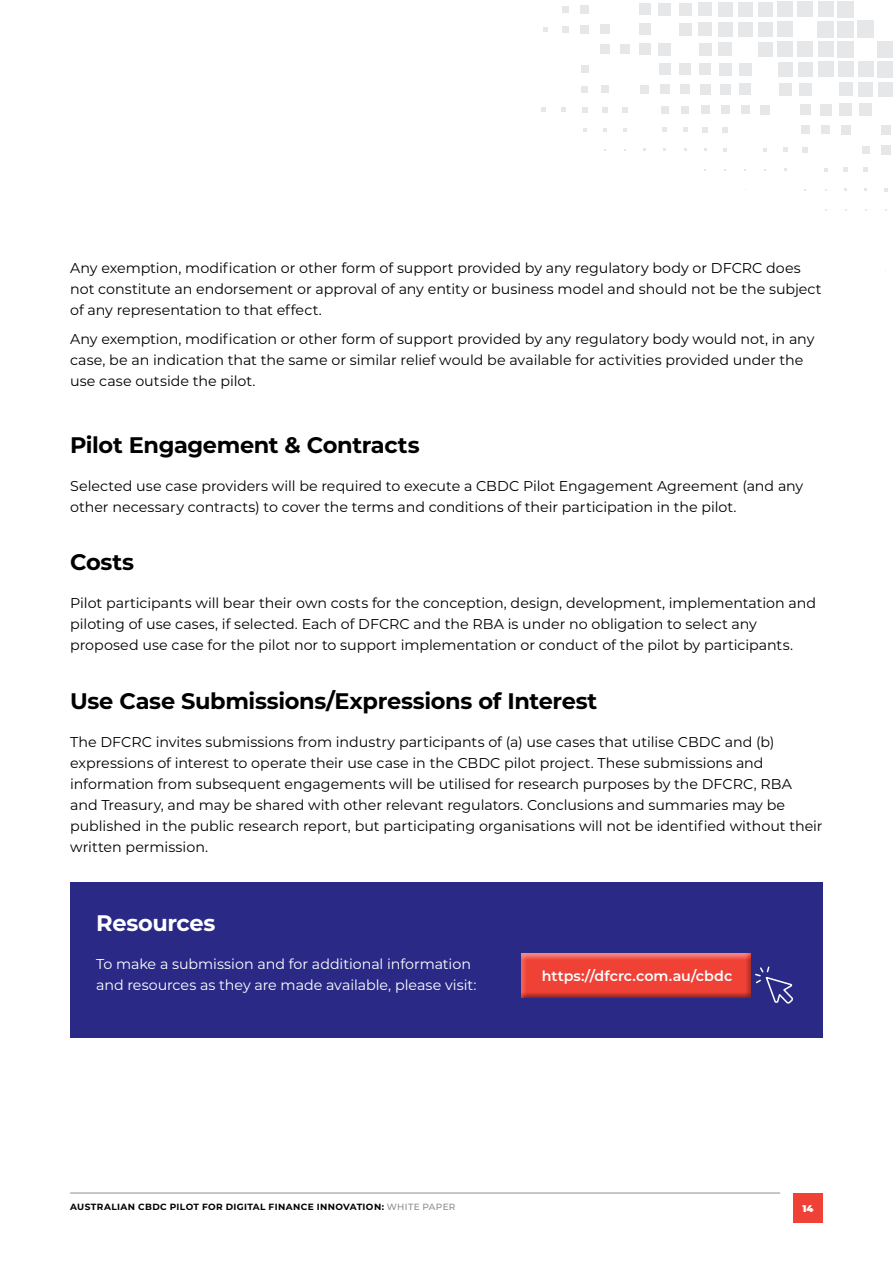
<style>
.page{position:relative;width:893px;height:1263px;background:#fff}
.page>*{position:absolute;margin:0;border:0;box-sizing:border-box;transform-origin:0 0}
.t1{font:700 22.5px "Montserrat";letter-spacing:-.015em;color:#000}
.t2{font:700 22.5px "Montserrat";letter-spacing:-.015em;color:#fff}
.t3{font:14.25px/21px "Montserrat";color:#000}
.t4{font:14.25px/21px "Montserrat";color:#fff}
.t5{font:600 14.25px "Montserrat";letter-spacing:.005em;color:#fff}
.t6{font:900 9.75px "Montserrat";color:#fff}
.t7{font:700 9px "Montserrat";letter-spacing:.045em;color:#000}
.s1{font-weight:500;color:#8a8c8e}
</style>
<div class="page">
<svg style="left:542px;top:108px;width:4px;height:4px"></svg>
<svg style="left:562px;top:107px;width:4px;height:5px"></svg>
<svg style="left:543px;top:27px;width:4px;height:5px"></svg>
<div style="left:562px;top:26px;width:7px;height:7px;background:#e6e7e8"></div>
<div style="left:562px;top:6px;width:7px;height:6px;background:#e6e7e8"></div>
<div style="left:581px;top:5px;width:8px;height:8px;background:#e6e7e8"></div>
<div style="left:639px;top:3px;width:12px;height:12px;background:#e6e7e8"></div>
<div style="left:659px;top:3px;width:12px;height:12px;background:#e6e7e8"></div>
<div style="left:679px;top:3px;width:12px;height:13px;background:#e6e7e8"></div>
<div style="left:698px;top:2px;width:14px;height:14px;background:#e6e7e8"></div>
<div style="left:718px;top:2px;width:14px;height:14px;background:#e6e7e8"></div>
<div style="left:738px;top:2px;width:14px;height:14px;background:#e6e7e8"></div>
<div style="left:758px;top:2px;width:15px;height:15px;background:#e6e7e8"></div>
<div style="left:778px;top:2px;width:15px;height:15px;background:#e6e7e8"></div>
<div style="left:798px;top:1px;width:15px;height:16px;background:#e6e7e8"></div>
<div style="left:818px;top:1px;width:15px;height:16px;background:#e6e7e8"></div>
<div style="left:837px;top:1px;width:17px;height:16px;background:#e6e7e8"></div>
<div style="left:580px;top:25px;width:9px;height:8px;background:#e6e7e8"></div>
<div style="left:600px;top:25px;width:9px;height:9px;background:#e6e7e8"></div>
<div style="left:639px;top:24px;width:12px;height:11px;background:#e6e7e8"></div>
<div style="left:678px;top:23px;width:13px;height:13px;background:#e6e7e8"></div>
<div style="left:698px;top:23px;width:14px;height:13px;background:#e6e7e8"></div>
<div style="left:718px;top:22px;width:14px;height:14px;background:#e6e7e8"></div>
<div style="left:738px;top:22px;width:14px;height:14px;background:#e6e7e8"></div>
<div style="left:758px;top:22px;width:15px;height:15px;background:#e6e7e8"></div>
<div style="left:777px;top:21px;width:16px;height:16px;background:#e6e7e8"></div>
<div style="left:817px;top:21px;width:17px;height:16px;background:#e6e7e8"></div>
<div style="left:837px;top:21px;width:17px;height:17px;background:#e6e7e8"></div>
<div style="left:857px;top:21px;width:17px;height:17px;background:#e6e7e8"></div>
<div style="left:600px;top:45px;width:9px;height:9px;background:#e6e7e8"></div>
<div style="left:620px;top:44px;width:10px;height:10px;background:#e6e7e8"></div>
<div style="left:639px;top:44px;width:11px;height:11px;background:#e6e7e8"></div>
<div style="left:659px;top:43px;width:12px;height:12px;background:#e6e7e8"></div>
<div style="left:699px;top:43px;width:13px;height:13px;background:#e6e7e8"></div>
<div style="left:718px;top:42px;width:14px;height:14px;background:#e6e7e8"></div>
<div style="left:758px;top:42px;width:14px;height:15px;background:#e6e7e8"></div>
<div style="left:778px;top:42px;width:15px;height:15px;background:#e6e7e8"></div>
<div style="left:798px;top:41px;width:15px;height:16px;background:#e6e7e8"></div>
<div style="left:817px;top:41px;width:16px;height:16px;background:#e6e7e8"></div>
<div style="left:837px;top:41px;width:17px;height:16px;background:#e6e7e8"></div>
<div style="left:877px;top:41px;width:16px;height:17px;background:#e6e7e8"></div>
<div style="left:581px;top:66px;width:7px;height:7px;background:#e6e7e8"></div>
<div style="left:659px;top:64px;width:11px;height:11px;background:#e6e7e8"></div>
<div style="left:679px;top:64px;width:12px;height:11px;background:#e6e7e8"></div>
<div style="left:699px;top:63px;width:12px;height:12px;background:#e6e7e8"></div>
<div style="left:719px;top:63px;width:12px;height:13px;background:#e6e7e8"></div>
<div style="left:739px;top:63px;width:13px;height:13px;background:#e6e7e8"></div>
<div style="left:778px;top:62px;width:14px;height:15px;background:#e6e7e8"></div>
<div style="left:798px;top:62px;width:15px;height:15px;background:#e6e7e8"></div>
<div style="left:818px;top:62px;width:15px;height:15px;background:#e6e7e8"></div>
<div style="left:838px;top:62px;width:15px;height:15px;background:#e6e7e8"></div>
<div style="left:858px;top:61px;width:16px;height:16px;background:#e6e7e8"></div>
<div style="left:878px;top:61px;width:15px;height:16px;background:#e6e7e8"></div>
<div style="left:581px;top:86px;width:7px;height:7px;background:#e6e7e8"></div>
<div style="left:601px;top:86px;width:7px;height:7px;background:#e6e7e8"></div>
<div style="left:641px;top:85px;width:8px;height:9px;background:#e6e7e8"></div>
<div style="left:660px;top:85px;width:10px;height:9px;background:#e6e7e8"></div>
<div style="left:680px;top:85px;width:10px;height:9px;background:#e6e7e8"></div>
<div style="left:700px;top:84px;width:10px;height:11px;background:#e6e7e8"></div>
<div style="left:720px;top:84px;width:11px;height:11px;background:#e6e7e8"></div>
<div style="left:740px;top:84px;width:11px;height:11px;background:#e6e7e8"></div>
<div style="left:779px;top:83px;width:13px;height:13px;background:#e6e7e8"></div>
<div style="left:799px;top:83px;width:13px;height:13px;background:#e6e7e8"></div>
<div style="left:839px;top:82px;width:14px;height:14px;background:#e6e7e8"></div>
<div style="left:858px;top:82px;width:15px;height:15px;background:#e6e7e8"></div>
<div style="left:878px;top:82px;width:15px;height:15px;background:#e6e7e8"></div>
<svg style="left:582px;top:107px;width:5px;height:5px"></svg>
<svg style="left:602px;top:107px;width:5px;height:5px"></svg>
<svg style="left:622px;top:107px;width:6px;height:5px"></svg>
<div style="left:661px;top:106px;width:8px;height:7px;background:#e6e7e8"></div>
<div style="left:681px;top:106px;width:8px;height:7px;background:#e6e7e8"></div>
<div style="left:701px;top:105px;width:8px;height:9px;background:#e6e7e8"></div>
<div style="left:721px;top:105px;width:8px;height:9px;background:#e6e7e8"></div>
<div style="left:741px;top:105px;width:9px;height:9px;background:#e6e7e8"></div>
<div style="left:761px;top:105px;width:9px;height:9px;background:#e6e7e8"></div>
<div style="left:800px;top:104px;width:11px;height:11px;background:#e6e7e8"></div>
<div style="left:820px;top:104px;width:11px;height:11px;background:#e6e7e8"></div>
<div style="left:840px;top:104px;width:12px;height:12px;background:#e6e7e8"></div>
<div style="left:859px;top:103px;width:13px;height:13px;background:#e6e7e8"></div>
<svg style="left:663px;top:127px;width:4px;height:5px"></svg>
<svg style="left:683px;top:127px;width:4px;height:5px"></svg>
<svg style="left:702px;top:127px;width:6px;height:5px"></svg>
<svg style="left:722px;top:127px;width:6px;height:6px"></svg>
<div style="left:801px;top:126px;width:8px;height:8px;background:#e6e7e8"></div>
<div style="left:821px;top:125px;width:9px;height:9px;background:#e6e7e8"></div>
<div style="left:841px;top:125px;width:9px;height:9px;background:#e6e7e8"></div>
<div style="left:881px;top:125px;width:9px;height:9px;background:#e6e7e8"></div>
<svg style="left:763px;top:148px;width:4px;height:4px"></svg>
<svg style="left:783px;top:147px;width:5px;height:5px"></svg>
<svg style="left:803px;top:147px;width:5px;height:5px"></svg>
<div style="left:862px;top:146px;width:7px;height:7px;background:#e6e7e8"></div>
<div style="left:881px;top:145px;width:9px;height:9px;background:#e6e7e8"></div>
<svg style="left:843px;top:168px;width:5px;height:4px"></svg>
<svg style="left:863px;top:167px;width:5px;height:5px"></svg>
<svg style="left:884px;top:188px;width:3px;height:4px"></svg>
<div style="left:70px;top:882px;width:753px;height:155px;background:#2a2a86"></div>
<div style="left:520px;top:953px;width:233px;height:46px;background:#000;opacity:.75"></div>
<svg style="left:755px;top:966px;width:38px;height:38px"></svg>
<hr style="left:70px;top:1193px;width:710px;height:1px;background:#8a8c8e">
<div style="left:793px;top:1193px;width:30px;height:29px;background:#ef4136"></div>
<p class="t3" style="left:70px;top:257px;width:753px">Any exemption, modification or other form of support provided by any regulatory body or DFCRC does not constitute an endorsement or approval of any entity or business model and should not be the subject of any representation to that effect.</p>
<p class="t3" style="left:70px;top:328px;width:746px">Any exemption, modification or other form of support provided by any regulatory body would not, in any case, be an indication that the same or similar relief would be available for activities provided under the use case outside the pilot.</p>
<h1 class="t1" style="left:70px;top:428px;width:351px">Pilot Engagement &amp; Contracts</h1>
<p class="t3" style="left:70px;top:475px;width:735px">Selected use case providers will be required to execute a CBDC Pilot Engagement Agreement (and any other necessary contracts) to cover the terms and conditions of their participation in the pilot.</p>
<h1 class="t1" style="left:70px;top:546px;width:66px">Costs</h1>
<p class="t3" style="left:70px;top:592px;width:747px">Pilot participants will bear their own costs for the conception, design, development, implementation and piloting of use cases, if selected. Each of DFCRC and the RBA is under no obligation to select any proposed use case for the pilot nor to support implementation or conduct of the pilot by participants.</p>
<h1 class="t1" style="left:70px;top:684px;width:529px">Use Case Submissions/Expressions of Interest</h1>
<p class="t3" style="left:70px;top:731px;width:754px">The DFCRC invites submissions from industry participants of (a) use cases that utilise CBDC and (b) expressions of interest to operate their use case in the CBDC pilot project. These submissions and information from subsequent engagements will be utilised for research purposes by the DFCRC, RBA and Treasury, and may be shared with other relevant regulators. Conclusions and summaries may be published in the public research report, but participating organisations will not be identified without their written permission.</p>
<h1 class="t2" style="left:96px;top:907px;width:121px">Resources</h1>
<p class="t4" style="left:96px;top:953px;width:382px">To make a submission and for additional information and resources as they are made available, please visit:</p>
<p class="t5" style="left:542px;top:966px;width:192px">https://dfcrc.com.au/cbdc</p>
<p class="t7" style="left:70px;top:1200px;width:387px">AUSTRALIAN CBDC PILOT FOR DIGITAL FINANCE INNOVATION: <span class="s1">WHITE PAPER</span></p>
<p class="t6" style="left:802px;top:1201px;width:13px">14</p>
</div>
